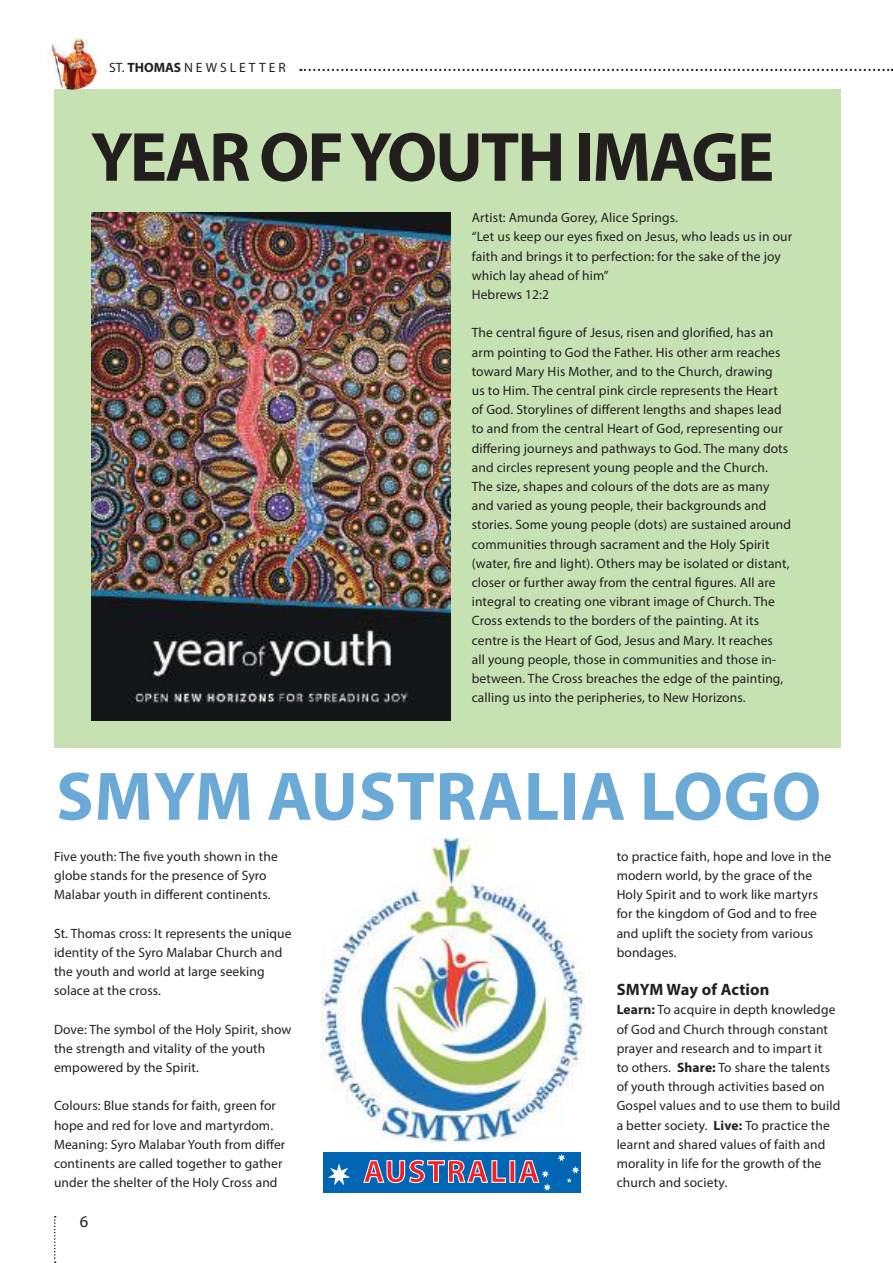
<style>
.page{position:relative;width:893px;height:1263px;background:#fff}
.page>*{position:absolute;margin:0;border:0;box-sizing:border-box;transform-origin:0 0}
.t1{font:700 70.2px "Myriad Pro";letter-spacing:-.03em;color:#241f1f}
.t2{font:700 69.3px "Myriad Pro";letter-spacing:.01em;color:#6baad7}
.t3{font:700 31.95px "Myriad";letter-spacing:.05em;color:#ef2127}
.t4{font:700 16.5px "Myriad Pro";letter-spacing:.01em;color:#241f1f}
.t5{font:16.5px "Myriad Pro";color:#241f1f}
.t6{font:13.5px/19.2px "Myriad Pro";letter-spacing:.01em;color:#241f1f}
.t7{font:13.5px "Myriad Pro";letter-spacing:.22em;color:#241f1f}
.s1{font-weight:700}
</style>
<div class="page">
<div style="left:54px;top:90px;width:787px;height:658px;background:#c6e2b3"></div>
<svg style="left:300px;top:69px;width:593px;height:2px"></svg>
<img style="left:47px;top:38px;width:53px;height:52px">
<svg style="left:54px;top:1216px;width:2px;height:47px"></svg>
<img style="left:322px;top:839px;width:262px;height:305px">
<div style="left:324px;top:1152px;width:257px;height:40px;background:#0065b3"></div>
<svg style="left:363px;top:1159px;width:143px;height:25px"></svg>
<svg style="left:328px;top:1163px;width:22px;height:22px"></svg>
<svg style="left:557px;top:1154px;width:23px;height:29px"></svg>
<svg style="left:518px;top:1160px;width:33px;height:31px"></svg>
<img style="left:92px;top:212px;width:359px;height:508px">
<p class="t7" style="left:109px;top:59px;width:178px">ST. <span class="s1">THOMAS</span> NEWSLETTER</p>
<h1 class="t1" style="left:91px;top:111px;width:685px">YEAR OF YOUTH IMAGE</h1>
<p class="t6" style="left:472px;top:208px;width:322px">Artist: Amunda Gorey, Alice Springs.<br>“Let us keep our eyes fixed on Jesus, who leads us in our faith and brings it to perfection: for the sake of the joy which lay ahead of him”<br>Hebrews 12:2</p>
<p class="t6" style="left:472px;top:323px;width:321px">The central figure of Jesus, risen and glorified, has an arm pointing to God the Father. His other arm reaches toward Mary His Mother, and to the Church, drawing<br>us to Him. The central pink circle represents the Heart of God. Storylines of different lengths and shapes lead to and from the central Heart of God, representing our differing journeys and pathways to God. The many dots and circles represent young people and the Church.<br>The size, shapes and colours of the dots are as many and varied as young people, their backgrounds and stories. Some young people (dots) are sustained around communities through sacrament and the Holy Spirit (water, fire and light). Others may be isolated or distant, closer or further away from the central figures. All are integral to creating one vibrant image of Church. The Cross extends to the borders of the painting. At its centre is the Heart of God, Jesus and Mary. It reaches<br>all young people, those in communities and those in&shy;between. The Cross breaches the edge of the painting, calling us into the peripheries, to New Horizons.</p>
<h2 class="t2" style="left:56px;top:751px;width:766px">SMYM AUSTRALIA LOGO</h2>
<p class="t6" style="left:54px;top:846px;width:225px">Five youth: The five youth shown in the globe stands for the presence of Syro<br>Malabar youth in different continents.</p>
<p class="t6" style="left:54px;top:923px;width:239px">St. Thomas cross: It represents the unique identity of the Syro Malabar Church and the youth and world at large seeking solace at the cross.</p>
<p class="t6" style="left:54px;top:1019px;width:239px">Dove: The symbol of the Holy Spirit, show the strength and vitality of the youth empowered by the Spirit.</p>
<p class="t6" style="left:54px;top:1096px;width:233px">Colours: Blue stands for faith, green for hope and red for love and martyrdom.<br>Meaning: Syro Malabar Youth from differ continents are called together to gather under the shelter of the Holy Cross and</p>
<p class="t5" style="left:80px;top:1211px;width:10px">6</p>
<h3 class="t3" style="left:363px;top:1155px;width:178px">AUSTRALIA</h3>
<p class="t6" style="left:617px;top:846px;width:216px">to practice faith, hope and love in the modern world, by the grace of the<br>Holy Spirit and to work like martyrs for the kingdom of God and to free and uplift the society from various bondages.</p>
<p class="t4" style="left:617px;top:979px;width:154px">SMYM Way of Action</p>
<p class="t6" style="left:617px;top:1000px;width:225px"><span class="s1">Learn:</span> To acquire in depth knowledge of God and Church through constant prayer and research and to impart it<br>to others. <span class="s1">Share:</span> To share the talents of youth through activities based on Gospel values and to use them to build a better society. <span class="s1">Live:</span> To practice the learnt and shared values of faith and morality in life for the growth of the church and society.</p>
</div>
